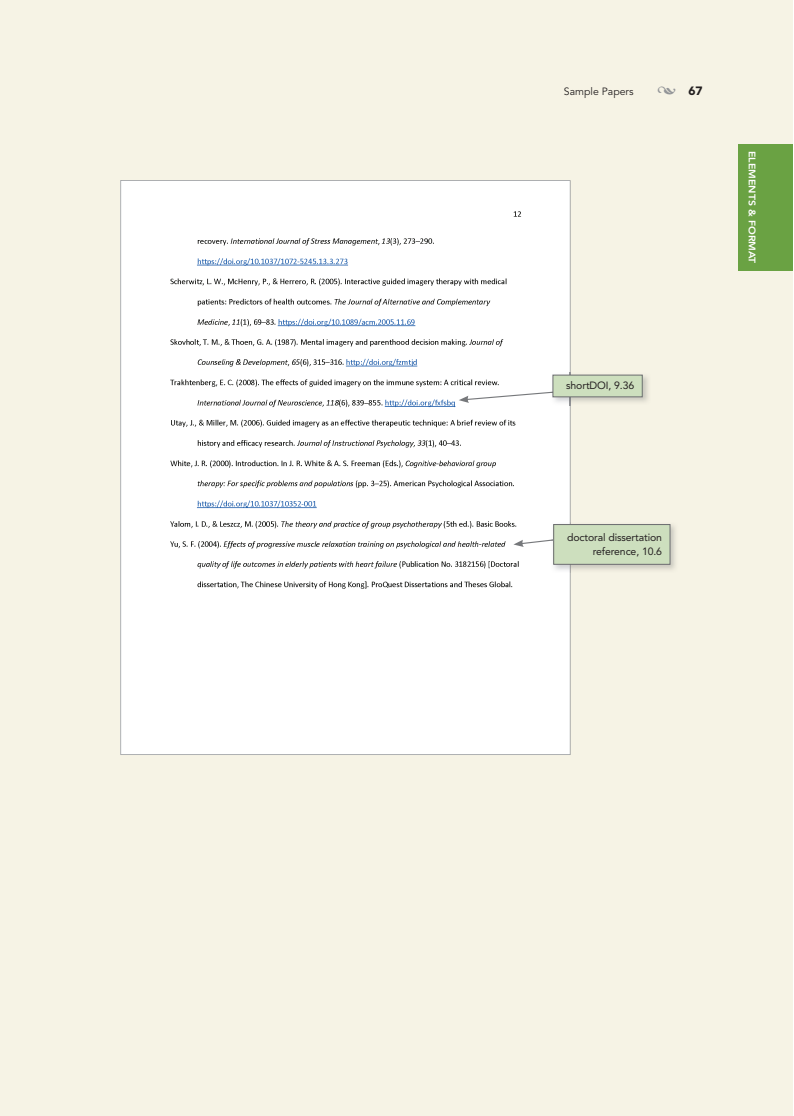
<style>
.page{position:relative;width:794px;height:1116px;background:#fff}
.page>*{position:absolute;margin:0;border:0;box-sizing:border-box;transform-origin:0 0}
.t1{font:900 12px "Avenir";color:#231f20}
.t2{font:10.5px/13.5px "Avenir";letter-spacing:-.01em;color:#231f20;text-align:right}
.t3{font:10.5px "Avenir";color:#231f20}
.t4{font:800 9.45px "Avenir";color:#fff;scale:1.11 1}
.s1{font-family:"Minion Pro";font-weight:400;font-size:18px;color:#939598}
</style>
<div class="page">
<div style="left:18px;top:0;width:774px;height:1115px;background:#f6f3e5"></div>
<div style="left:0;top:0;width:18px;height:1115px;background:#f6f3e5"></div>
<svg style="left:120px;top:180px;width:450px;height:575px;background:#f6f6f7"></svg>
<svg style="left:513px;top:535px;width:38px;height:12px"></svg>
<svg style="left:458px;top:390px;width:92px;height:13px"></svg>
<img style="left:551px;top:522px;width:125px;height:51px">
<div style="left:553px;top:524px;width:116px;height:40px;background:#cddfbe"></div>
<img style="left:550px;top:372px;width:98px;height:33px">
<div style="left:552px;top:375px;width:90px;height:22px;background:#cddfbe"></div>
<div style="left:552px;top:375px;width:90px;height:22px;border:1px solid #6c6d70"></div>
<div style="left:553px;top:524px;width:117px;height:40px;border:1px solid #6c6d70"></div>
<div style="left:738px;top:144px;width:54px;height:126px;background:#6aa243"></div>
<p class="t3" style="left:563px;top:85px;width:71px">Sample Papers</p>
<p class="t1" style="left:656px;top:84px;width:47px"><span class="s1">•</span> 67</p>
<p class="t4" style="left:757px;top:151px;width:103px;rotate:90deg">ELEMENTS &amp; FORMAT</p>
<p class="t2" style="left:566px;top:379px;width:70px">shortDOI, 9.36</p>
<p class="t2" style="left:567px;top:530px;width:96px">doctoral dissertation reference, 10.6</p>
</div>
